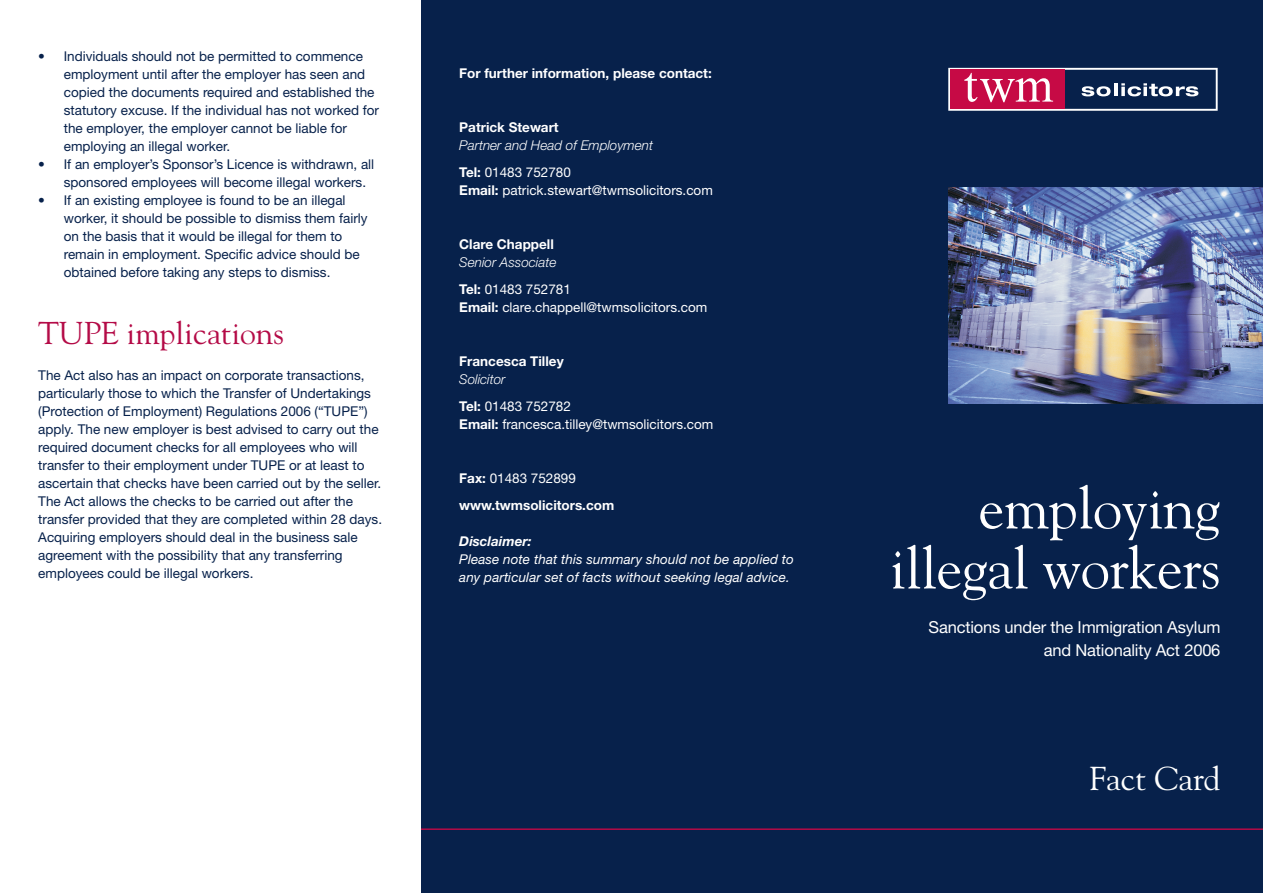
<style>
.page{position:relative;width:1263px;height:893px;background:#fff}
.page>*{position:absolute;margin:0;border:0;box-sizing:border-box;transform-origin:0 0}
.t1{font:58.5px/60px "Goudy";letter-spacing:-.01em;color:#fff;text-align:right}
.t2{font:33px "Goudy";color:#fff}
.t3{font:31.5px "Goudy";color:#b40b47}
.t4{font:16.5px/22.5px "Helvetica Neue";letter-spacing:-.01em;color:#fff;text-align:right}
.t5{font:13.5px/18px "Helvetica Neue";color:#07214b}
.t6{font:13.5px/27px "Helvetica Neue";color:#fff}
.t7{font:700 13.5px/27px "Helvetica Neue";color:#fff}
.t8{font:italic 13.5px/18px "Helvetica Neue";letter-spacing:.005em;color:#fff}
.t9{font:italic 300 13.5px/27px "Helvetica Neue";color:#fff}
.t10{font:italic 700 13.5px "Helvetica Neue";letter-spacing:.005em;color:#fff}
.s1{font-weight:700;font-style:normal}
.s2{font-weight:400;font-style:normal}
.s3{font-weight:700}
.s4{font-weight:300;font-style:italic}
.s5{font-weight:400}
</style>
<div class="page">
<div style="left:421px;top:0;width:421px;height:893px;background:#07214b"></div>
<div style="left:842px;top:0;width:421px;height:893px;background:#07214b"></div>
<hr style="left:842px;top:828px;width:421px;height:2px;background:#b40b47">
<hr style="left:421px;top:828px;width:421px;height:2px;background:#b40b47">
<svg style="left:948px;top:68px;width:270px;height:43px"></svg>
<img style="left:948px;top:187px;width:315px;height:217px">
<p class="t5" style="left:64px;top:48px;width:317px;text-indent:-26px">• Individuals should not be permitted to commence employment until after the employer has seen and copied the documents required and established the statutory excuse. If the individual has not worked for the employer, the employer cannot be liable for employing an illegal worker.</p>
<p class="t5" style="left:64px;top:156px;width:312px;text-indent:-26px">• If an employer’s Sponsor’s Licence is withdrawn, all sponsored employees will become illegal workers.</p>
<p class="t5" style="left:64px;top:192px;width:305px;text-indent:-26px">• If an existing employee is found to be an illegal worker, it should be possible to dismiss them fairly on the basis that it would be illegal for them to remain in employment. Specific advice should be obtained before taking any steps to dismiss.</p>
<h3 class="t3" style="left:38px;top:315px;width:247px">TUPE implications</h3>
<p class="t5" style="left:38px;top:368px;width:345px">The Act also has an impact on corporate transactions, particularly those to which the Transfer of Undertakings (Protection of Employment) Regulations 2006 (“TUPE”) apply. The new employer is best advised to carry out the required document checks for all employees who will transfer to their employment under TUPE or at least to ascertain that checks have been carried out by the seller.<br>The Act allows the checks to be carried out after the transfer provided that they are completed within 28 days.<br>Acquiring employers should deal in the business sale agreement with the possibility that any transferring employees could be illegal workers.</p>
<p class="t7" style="left:459px;top:61px;width:254px">For further information, please contact:</p>
<p class="t7" style="left:459px;top:115px;width:101px">Patrick Stewart</p>
<p class="t9" style="left:459px;top:133px;width:195px">Partner and Head of Employment<br><span class="s1">Tel:</span> <span class="s2">01483 752780</span></p>
<p class="t6" style="left:459px;top:178px;width:255px"><span class="s3">Email:</span> patrick.stewart@twmsolicitors.com</p>
<p class="t7" style="left:459px;top:232px;width:96px">Clare Chappell</p>
<p class="t9" style="left:459px;top:250px;width:113px">Senior Associate<br><span class="s1">Tel:</span> <span class="s2">01483 752781</span></p>
<p class="t6" style="left:459px;top:295px;width:250px"><span class="s3">Email:</span> clare.chappell@twmsolicitors.com</p>
<p class="t7" style="left:459px;top:349px;width:106px">Francesca Tilley</p>
<p class="t6" style="left:459px;top:367px;width:113px"><span class="s4">Solicitor<br></span><span class="s3">Tel:</span> 01483 752782</p>
<p class="t6" style="left:459px;top:412px;width:256px"><span class="s3">Email:</span> francesca.tilley@twmsolicitors.com</p>
<p class="t7" style="left:459px;top:466px;width:156px">Fax: <span class="s5">01483 752899 </span>www.twmsolicitors.com</p>
<p class="t10" style="left:459px;top:536px;width:74px">Disclaimer:</p>
<p class="t8" style="left:459px;top:551px;width:336px">Please note that this summary should not be applied to any particular set of facts without seeking legal advice.</p>
<h1 class="t1" style="left:889px;top:478px;width:332px">employing illegal workers</h1>
<p class="t4" style="left:928px;top:618px;width:293px">Sanctions under the Immigration Asylum and Nationality Act 2006</p>
<h2 class="t2" style="left:1089px;top:759px;width:132px">Fact Card</h2>
</div>
